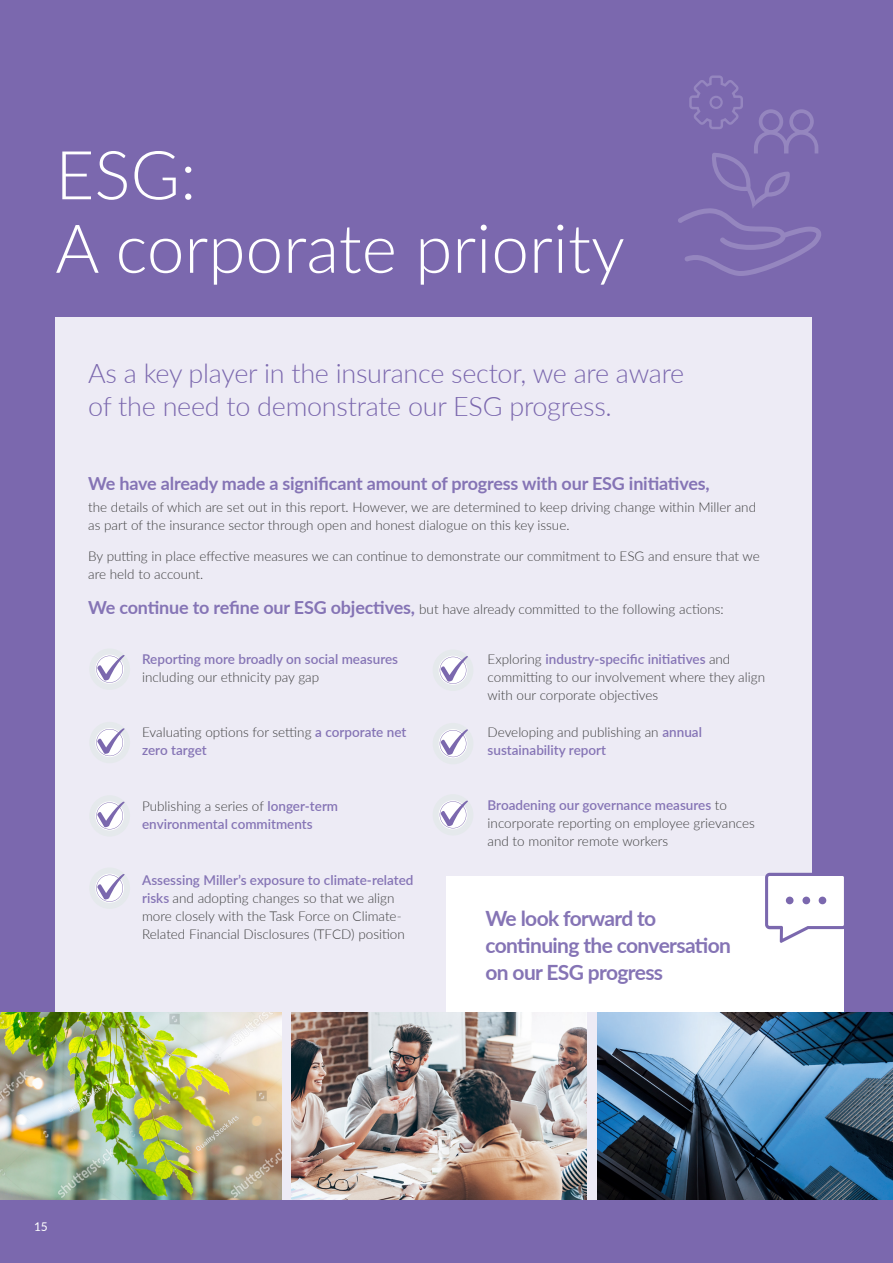
<style>
.page{position:relative;width:893px;height:1263px;background:#7b68ae}
.page>*{position:absolute;margin:0;border:0;box-sizing:border-box;transform-origin:0 0}
.Heading_1{font:300 67.5px/73.5px "Lato";color:#fff}
.Intro_text{font:300 27px/33px "Lato";letter-spacing:-.01em;color:#7b68ae}
.Heading_2{font:700 21px/27px "Lato";letter-spacing:-.03em;color:#8574b5}
.Heading_3{font:700 18px "Lato";letter-spacing:-.01em;color:#8574b5}
.Body_copy{font:300 13.5px/18px "Lato";color:#3e3e3f}
.Body_copy-2{font:600 13.5px/18px "Lato";color:#8574b5}
.Heading_3-2{font:300 13.5px "Lato";color:#3e3e3f}
.t1{font:12px "Lato";color:#fff}
.s1{font-weight:700;font-size:18px;color:#8574b5}
.s2{font-weight:300;color:#3e3e3f}
.s3{font-weight:600;color:#8574b5}
</style>
<div class="page">
<div style="left:55px;top:317px;width:757px;height:882px;background:#edebf5"></div>
<img style="left:0;top:1012px;width:281px;height:187px">
<img style="left:291px;top:1012px;width:296px;height:187px">
<img style="left:597px;top:1012px;width:296px;height:187px">
<div style="left:446px;top:876px;width:398px;height:136px;background:#fff"></div>
<div style="left:89px;top:648px;width:41px;height:42px;background:#e5e9ec;border-radius:50%"></div>
<div style="left:95px;top:655px;width:29px;height:29px;background:#f5f6f7;border-radius:50%"></div>
<div style="left:433px;top:649px;width:40px;height:42px;background:#e5e9ec;border-radius:50%"></div>
<svg style="left:439px;top:656px;width:28px;height:29px"></svg>
<div style="left:89px;top:722px;width:41px;height:41px;background:#e5e9ec;border-radius:50%"></div>
<div style="left:95px;top:728px;width:29px;height:29px;background:#f7f7f9;border-radius:50%"></div>
<div style="left:433px;top:723px;width:40px;height:41px;background:#e5e9ec;border-radius:50%"></div>
<div style="left:89px;top:795px;width:41px;height:41px;background:#e5e9ec;border-radius:50%"></div>
<svg style="left:95px;top:801px;width:29px;height:29px"></svg>
<div style="left:89px;top:867px;width:41px;height:42px;background:#e5e9ec;border-radius:50%"></div>
<div style="left:95px;top:874px;width:29px;height:29px;background:#f5f6f7;border-radius:50%"></div>
<div style="left:433px;top:794px;width:40px;height:41px;background:#e5e9ec;border-radius:50%"></div>
<svg style="left:439px;top:800px;width:28px;height:29px"></svg>
<svg style="left:96px;top:655px;width:29px;height:28px"></svg>
<svg style="left:440px;top:656px;width:28px;height:28px"></svg>
<svg style="left:96px;top:728px;width:29px;height:28px"></svg>
<svg style="left:440px;top:729px;width:28px;height:28px"></svg>
<svg style="left:96px;top:801px;width:29px;height:28px"></svg>
<svg style="left:96px;top:874px;width:29px;height:28px"></svg>
<svg style="left:440px;top:800px;width:28px;height:28px"></svg>
<svg style="left:678px;top:75px;width:143px;height:201px"></svg>
<svg style="left:765px;top:873px;width:79px;height:70px"></svg>
<div style="left:786px;top:897px;width:7px;height:7px;background:#7b68ae;border-radius:50%"></div>
<div style="left:802px;top:897px;width:8px;height:7px;background:#7b68ae;border-radius:50%"></div>
<div style="left:819px;top:897px;width:7px;height:7px;background:#7b68ae;border-radius:50%"></div>
<p class="Heading_1" style="left:55px;top:136px;width:571px">ESG:<br>A corporate priority</p>
<p class="Intro_text" style="left:88px;top:356px;width:598px">As a key player in the insurance sector, we are aware of the need to demonstrate our ESG progress.</p>
<p class="Heading_3" style="left:88px;top:470px;width:623px">We have already made a significant amount of progress with our ESG initiatives,</p>
<p class="Body_copy" style="left:88px;top:498px;width:669px">the details of which are set out in this report. However, we are determined to keep driving change within Miller and as part of the insurance sector through open and honest dialogue on this key issue.</p>
<p class="Body_copy" style="left:88px;top:546px;width:673px">By putting in place effective measures we can continue to demonstrate our commitment to ESG and ensure that we are held to account.</p>
<p class="Heading_3-2" style="left:88px;top:600px;width:637px"><span class="s1">We continue to refine our ESG objectives,</span> but have already committed to the following actions:</p>
<p class="Body_copy-2" style="left:142px;top:649px;width:258px">Reporting more broadly on social measures <span class="s2">including our ethnicity pay gap</span></p>
<p class="Body_copy" style="left:488px;top:649px;width:279px">Exploring <span class="s3">industry-specific initiatives</span> and committing to our involvement where they align with our corporate objectives</p>
<p class="Body_copy" style="left:142px;top:723px;width:266px">Evaluating options for setting <span class="s3">a corporate net zero target</span></p>
<p class="Body_copy-2" style="left:488px;top:722px;width:216px"><span class="s2">Developing and publishing an</span> annual sustainability report</p>
<p class="Body_copy-2" style="left:142px;top:797px;width:198px"><span class="s2">Publishing a series of</span> longer-term environmental commitments</p>
<p class="Body_copy" style="left:142px;top:870px;width:273px"><span class="s3">Assessing Miller’s exposure to climate-related risks</span> and adopting changes so that we align more closely with the Task Force on Climate-Related Financial Disclosures (TFCD) position</p>
<p class="Body_copy" style="left:488px;top:796px;width:269px"><span class="s3">Broadening our governance measures</span> to incorporate reporting on employee grievances and to monitor remote workers</p>
<p class="Heading_2" style="left:485px;top:904px;width:247px">We look forward to continuing the conversation on our ESG progress</p>
<p class="t1" style="left:34px;top:1218px;width:15px">15</p>
</div>
